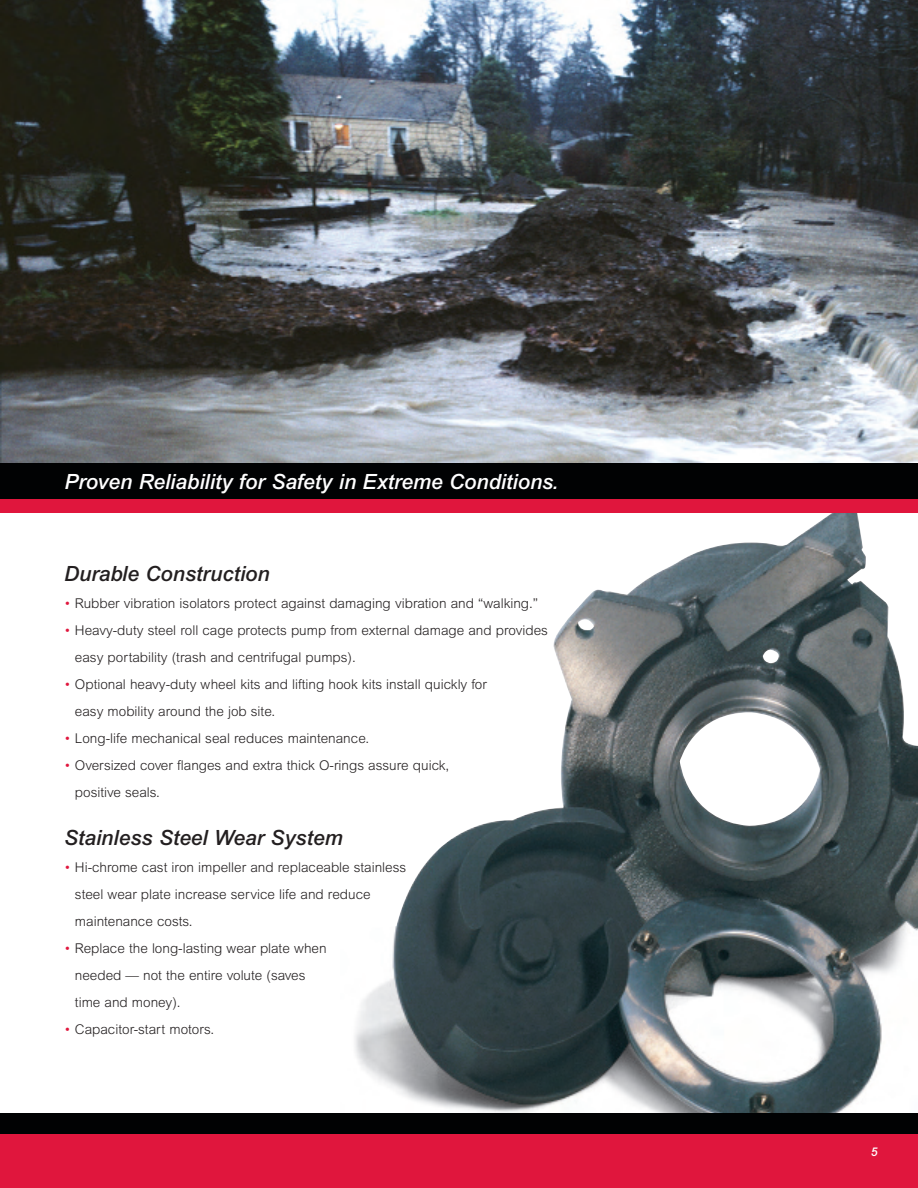
<style>
.page{position:relative;width:918px;height:1188px;background:#fff}
.page>*{position:absolute;margin:0;border:0;box-sizing:border-box;transform-origin:0 0}
.t1{font:italic 500 21px "Arial";color:#fff}
.t2{font:italic 500 21px "Arial";color:#231f20}
.t3{font:300 13.5px/27px "Arial";color:#231f20}
.t4{font:italic 500 12px "Arial";color:#fff}
.s1{color:#e0163d}
</style>
<div class="page">
<img style="left:355px;top:513px;width:563px;height:600px">
<div style="left:0;top:1125px;width:918px;height:63px;background:#e0163d"></div>
<div style="left:0;top:1113px;width:918px;height:21px;background:#010203"></div>
<img style="left:0;top:0;width:918px;height:463px">
<div style="left:0;top:463px;width:918px;height:47px;background:#010203"></div>
<div style="left:0;top:500px;width:918px;height:13px;background:#e0163d"></div>
<h1 class="t1" style="left:64px;top:474px;width:496px">Proven Reliability for Safety in Extreme Conditions.</h1>
<h1 class="t2" style="left:64px;top:566px;width:207px">Durable Construction</h1>
<p class="t3" style="left:64px;top:591px;width:475px"><span class="s1">•</span> Rubber vibration isolators protect against damaging vibration and “walking.”</p>
<p class="t3" style="left:75px;top:618px;width:474px;text-indent:-11px"><span class="s1">•</span> Heavy-duty steel roll cage protects pump from external damage and provides easy portability (trash and centrifugal pumps).</p>
<p class="t3" style="left:75px;top:672px;width:413px;text-indent:-11px"><span class="s1">•</span> Optional heavy-duty wheel kits and lifting hook kits install quickly for easy mobility around the job site.</p>
<p class="t3" style="left:64px;top:726px;width:307px"><span class="s1">•</span> Long-life mechanical seal reduces maintenance.</p>
<p class="t3" style="left:75px;top:753px;width:376px;text-indent:-11px"><span class="s1">•</span> Oversized cover flanges and extra thick O-rings assure quick, positive seals.</p>
<h1 class="t2" style="left:64px;top:830px;width:280px">Stainless Steel Wear System</h1>
<p class="t3" style="left:75px;top:855px;width:333px;text-indent:-11px"><span class="s1">•</span> Hi-chrome cast iron impeller and replaceable stainless steel wear plate increase service life and reduce maintenance costs.</p>
<p class="t3" style="left:75px;top:936px;width:253px;text-indent:-11px"><span class="s1">•</span> Replace the long-lasting wear plate when needed — not the entire volute (saves time and money).</p>
<p class="t3" style="left:64px;top:1017px;width:152px"><span class="s1">•</span> Capacitor-start motors.</p>
<p class="t4" style="left:871px;top:1147px;width:8px">5</p>
</div>
